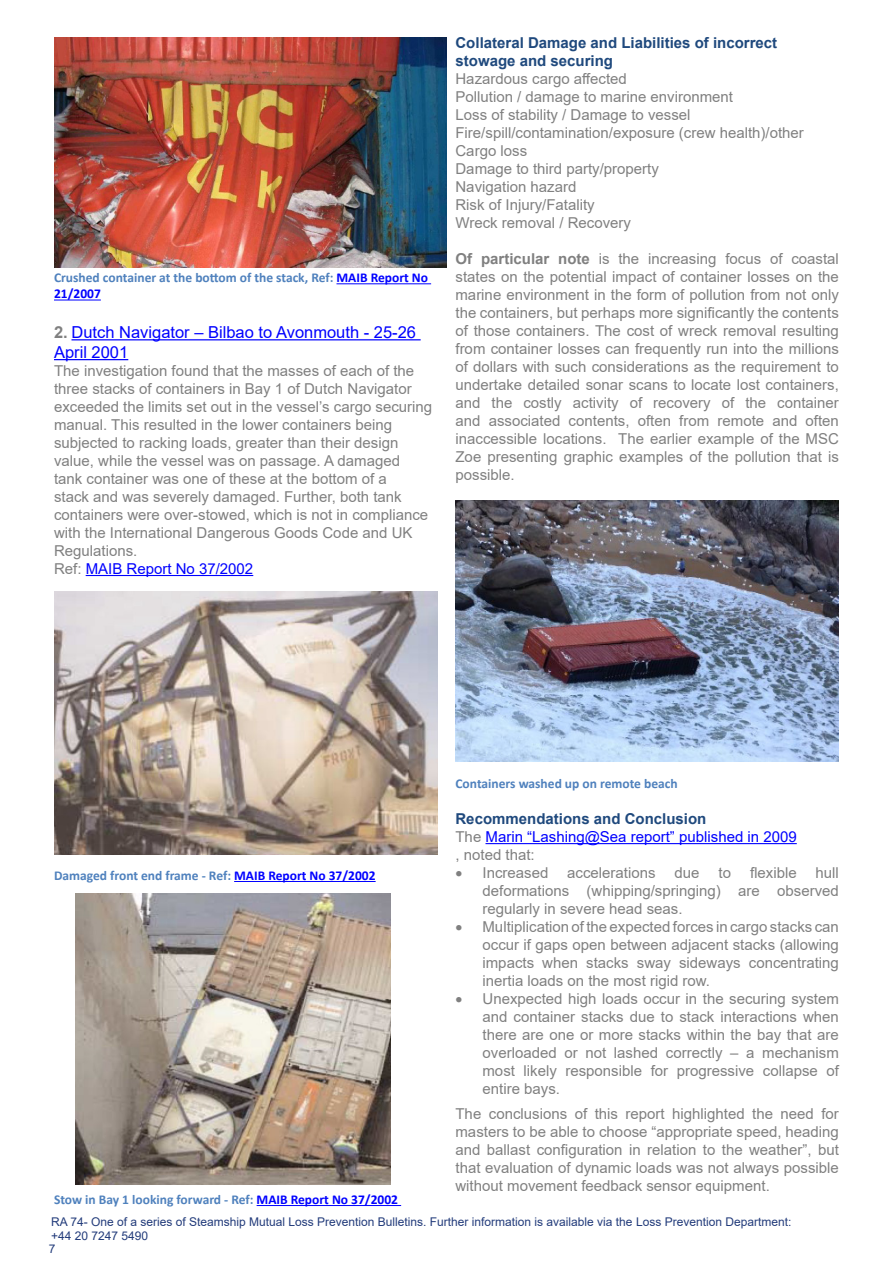
<style>
.page{position:relative;width:893px;height:1263px;background:#fff}
.page>*{position:absolute;margin:0;border:0;box-sizing:border-box;transform-origin:0 0}
.t1{font:16.5px/19.8px "Arial";color:#00f}
.t2{font:15px/18px "Arial";color:#808080;text-align:justify}
.t3{font:15px/18px "Arial";color:#00f}
.t4{font:700 15px/18px "Arial";color:#1f497d}
.t5{font:700 13.5px/16.2px "Calibri";color:#4f81bd}
.t6{font:12px/14.4px "Arial";color:#233c7b}
.s1{color:#00f}
.s2{font-weight:700;color:#808080}
.s3{font-weight:700}
.s4{font-weight:700;color:#1f497d}
.s5{color:#808080}
</style>
<div class="page">
<hr style="left:336px;top:283px;width:95px;height:1px;background:#00f">
<hr style="left:54px;top:300px;width:47px;height:1px;background:#00f">
<hr style="left:71px;top:339px;width:350px;height:1px;background:#00f">
<hr style="left:54px;top:359px;width:74px;height:1px;background:#00f">
<hr style="left:86px;top:575px;width:167px;height:1px;background:#00f">
<hr style="left:234px;top:881px;width:142px;height:1px;background:#00f">
<hr style="left:257px;top:1205px;width:144px;height:1px;background:#00f">
<hr style="left:485px;top:843px;width:312px;height:1px;background:#00f">
<img style="left:54px;top:591px;width:383px;height:264px">
<img style="left:75px;top:893px;width:316px;height:291px">
<img style="left:455px;top:501px;width:384px;height:260px">
<img style="left:54px;top:37px;width:392px;height:231px">
<p class="t5" style="left:54px;top:269px;width:376px">Crushed container at the bottom of the stack, Ref: <span class="s1">MAIB Report No<br>21/2007</span></p>
<p class="t1" style="left:54px;top:322px;width:364px"><span class="s2">2.</span> Dutch Navigator – Bilbao to Avonmouth - 25-26<br>April 2001</p>
<p class="t2" style="left:54px;top:361px;width:380px;text-align:left">The investigation found that the masses of each of the three stacks of containers in Bay 1 of Dutch Navigator exceeded the limits set out in the vessel’s cargo securing manual. This resulted in the lower containers being subjected to racking loads, greater than their design value, while the vessel was on passage. A damaged<br>tank container was one of these at the bottom of a<br>stack and was severely damaged. Further, both tank containers were over-stowed, which is not in compliance with the International Dangerous Goods Code and UK Regulations.<br>Ref: <span class="s1">MAIB Report No 37/2002</span></p>
<p class="t4" style="left:455px;top:34px;width:323px">Collateral Damage and Liabilities of incorrect stowage and securing</p>
<p class="t2" style="left:455px;top:70px;width:350px;text-align:left">Hazardous cargo affected<br>Pollution / damage to marine environment<br>Loss of stability / Damage to vessel<br>Fire/spill/contamination/exposure (crew health)/other<br>Cargo loss<br>Damage to third party/property<br>Navigation hazard<br>Risk of Injury/Fatality<br>Wreck removal / Recovery</p>
<p class="t2" style="left:455px;top:250px;width:385px"><span class="s3">Of particular note</span> is the increasing focus of coastal states on the potential impact of container losses on the marine environment in the form of pollution from not only the containers, but perhaps more significantly the contents of those containers. The cost of wreck removal resulting from container losses can frequently run into the millions of dollars with such considerations as the requirement to undertake detailed sonar scans to locate lost containers, and the costly activity of recovery of the container and associated contents, often from remote and often inaccessible locations. The earlier example of the MSC Zoe presenting graphic examples of the pollution that is possible.</p>
<p class="t5" style="left:455px;top:775px;width:224px">Containers washed up on remote beach</p>
<p class="t3" style="left:455px;top:810px;width:343px"><span class="s4">Recommendations and Conclusion<br></span><span class="s5">The</span> Marin “Lashing@Sea report” published in 2009 <span class="s5">, noted that:</span></p>
<p class="t2" style="left:455px;top:864px;width:94px">• Increased</p>
<p class="t2" style="left:567px;top:864px;width:90px">accelerations</p>
<p class="t2" style="left:675px;top:864px;width:27px">due</p>
<p class="t2" style="left:719px;top:864px;width:14px">to</p>
<p class="t2" style="left:750px;top:864px;width:48px">flexible</p>
<p class="t2" style="left:482px;top:864px;width:358px;text-indent:333px">hull deformations (whipping/springing) are observed regularly in severe head seas.</p>
<p class="t2" style="left:482px;top:918px;width:358px;text-indent:-27px">• Multiplication of the expected forces in cargo stacks can occur if gaps open between adjacent stacks (allowing impacts when stacks sway sideways concentrating inertia loads on the most rigid row.</p>
<p class="t2" style="left:482px;top:990px;width:358px;text-indent:-27px">• Unexpected high loads occur in the securing system and container stacks due to stack interactions when there are one or more stacks within the bay that are overloaded or not lashed correctly – a mechanism most likely responsible for progressive collapse of entire bays.</p>
<p class="t2" style="left:455px;top:1105px;width:385px">The conclusions of this report highlighted the need for masters to be able to choose “appropriate speed, heading and ballast configuration in relation to the weather”, but that evaluation of dynamic loads was not always possible without movement feedback sensor equipment.</p>
<p class="t6" style="left:51px;top:1214px;width:742px">RA 74- One of a series of Steamship Mutual Loss Prevention Bulletins. Further information is available via the Loss Prevention Department: +44 20 7247 5490</p>
<p class="t5" style="left:54px;top:867px;width:323px">Damaged front end frame - Ref: <span class="s1">MAIB Report No 37/2002</span></p>
<p class="t5" style="left:54px;top:1191px;width:346px">Stow in Bay 1 looking forward - Ref: <span class="s1">MAIB Report No 37/2002</span></p>
<p class="t6" style="left:49px;top:1241px;width:8px">7</p>
</div>
